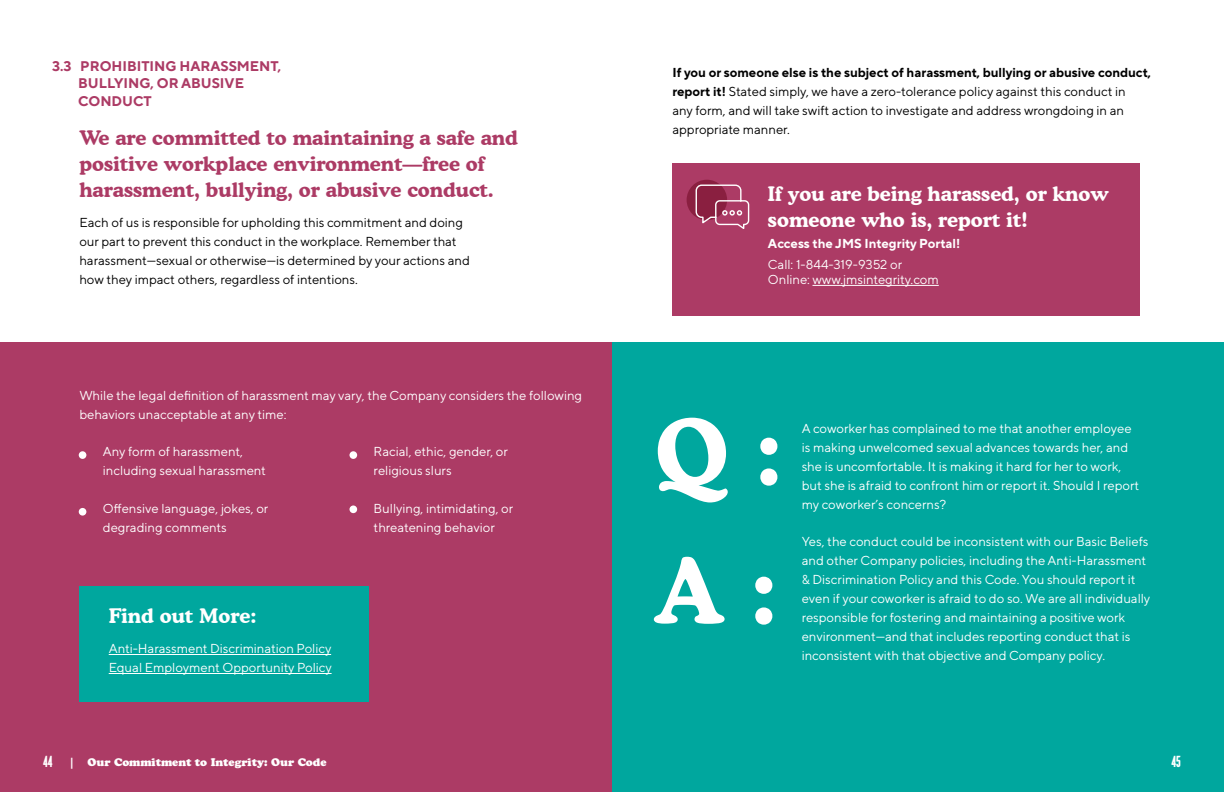
<style>
.page{position:relative;width:1224px;height:792px;background:#fff}
.page>*{position:absolute;margin:0;border:0;box-sizing:border-box;transform-origin:0 0}
.t1{font:700 90px "Cooper BT";color:#fff}
.t2{font:700 20px/26px "Cooper BT";color:#ac3b65}
.t3{font:700 20px/26px "Cooper BT";color:#fff}
.t4{font:700 14px/17.4px "TT Norms Pro";color:#ac3b65}
.t5{font:14px "Champion Featherweight";color:#fff}
.t6{font:13px/19px "TT Norms Pro";color:#fff}
.t7{font:13px/19px "TT Norms Pro";color:#000}
.t8{font:700 13px "TT Norms Pro";color:#fff}
.t9{font:11px "Cooper Black Std";color:#fff}
.s1{font-weight:700}
</style>
<div class="page">
<div style="left:672px;top:164px;width:468px;height:152px;background:#ac3b65"></div>
<div style="left:0;top:342px;width:612px;height:450px;background:#ac3b65"></div>
<div style="left:79px;top:451px;width:7px;height:8px;background:#fff;border-radius:50%"></div>
<div style="left:349px;top:451px;width:8px;height:8px;background:#fff;border-radius:50%"></div>
<div style="left:79px;top:508px;width:7px;height:8px;background:#fff;border-radius:50%"></div>
<div style="left:349px;top:505px;width:8px;height:8px;background:#fff;border-radius:50%"></div>
<div style="left:79px;top:586px;width:290px;height:115px;background:#00a79e"></div>
<hr style="left:109px;top:654px;width:222px;height:1px;background:#fff">
<hr style="left:109px;top:673px;width:223px;height:1px;background:#fff">
<div style="left:612px;top:342px;width:612px;height:450px;background:#00a79e"></div>
<div style="left:687px;top:180px;width:40px;height:40px;background:#8a1f40;border-radius:50%"></div>
<svg style="left:695px;top:184px;width:55px;height:45px"></svg>
<hr style="left:813px;top:285px;width:126px;height:1px;background:#fff">
<p class="t4" style="left:78px;top:57px;width:204px;text-indent:-26px">3.3 PROHIBITING HARASSMENT,<br>BULLYING, OR ABUSIVE<br>CONDUCT</p>
<h2 class="t2" style="left:79px;top:125px;width:440px">We are committed to maintaining a safe and positive workplace environment—free of harassment, bullying, or abusive conduct.</h2>
<p class="t7" style="left:79px;top:213px;width:392px">Each of us is responsible for upholding this commitment and doing our part to prevent this conduct in the workplace. Remember that harassment—sexual or otherwise—is determined by your actions and how they impact others, regardless of intentions.</p>
<p class="t6" style="left:79px;top:386px;width:504px">While the legal definition of harassment may vary, the Company considers the following behaviors unacceptable at any time:</p>
<p class="t6" style="left:103px;top:442px;width:165px">Any form of harassment, including sexual harassment</p>
<p class="t6" style="left:103px;top:499px;width:167px">Offensive language, jokes, or degrading comments</p>
<p class="t6" style="left:374px;top:442px;width:136px">Racial, ethic, gender, or religious slurs</p>
<p class="t6" style="left:374px;top:499px;width:141px">Bullying, intimidating, or threatening behavior</p>
<h2 class="t3" style="left:109px;top:603px;width:149px">Find out More:</h2>
<p class="t6" style="left:109px;top:639px;width:225px">Anti-Harassment Discrimination Policy<br>Equal Employment Opportunity Policy</p>
<p class="t7" style="left:672px;top:63px;width:480px"><span class="s1">If you or someone else is the subject of harassment, bullying or abusive conduct, report it!</span> Stated simply, we have a zero-tolerance policy against this conduct in<br>any form, and will take swift action to investigate and address wrongdoing in an appropriate manner.</p>
<h2 class="t3" style="left:768px;top:181px;width:342px">If you are being harassed, or know someone who is, report it!</h2>
<p class="t8" style="left:768px;top:235px;width:194px">Access the JMS Integrity Portal!</p>
<p class="t6" style="left:768px;top:257px;width:172px;line-height:15px">Call: 1-844-319-9352 or<br>Online: www.jmsintegrity.com</p>
<h1 class="t1" style="left:655px;top:396px;width:129px">Q :</h1>
<h1 class="t1" style="left:655px;top:535px;width:124px">A :</h1>
<p class="t6" style="left:802px;top:419px;width:339px">A coworker has complained to me that another employee is making unwelcomed sexual advances towards her, and she is uncomfortable. It is making it hard for her to work, but she is afraid to confront him or report it. Should I report</p>
<p class="t6" style="left:802px;top:495px;width:146px">my coworker’s concerns?</p>
<p class="t6" style="left:802px;top:532px;width:350px">Yes, the conduct could be inconsistent with our Basic Beliefs and other Company policies, including the Anti-Harassment &amp; Discrimination Policy and this Code. You should report it even if your coworker is afraid to do so. We are all individually responsible for fostering and maintaining a positive work environment—and that includes reporting conduct that is inconsistent with that objective and Company policy.</p>
<p class="t5" style="left:43px;top:751px;width:11px">44</p>
<p class="t9" style="left:69px;top:755px;width:259px">| Our Commitment to Integrity: Our Code</p>
<p class="t5" style="left:1171px;top:751px;width:11px">45</p>
</div>
